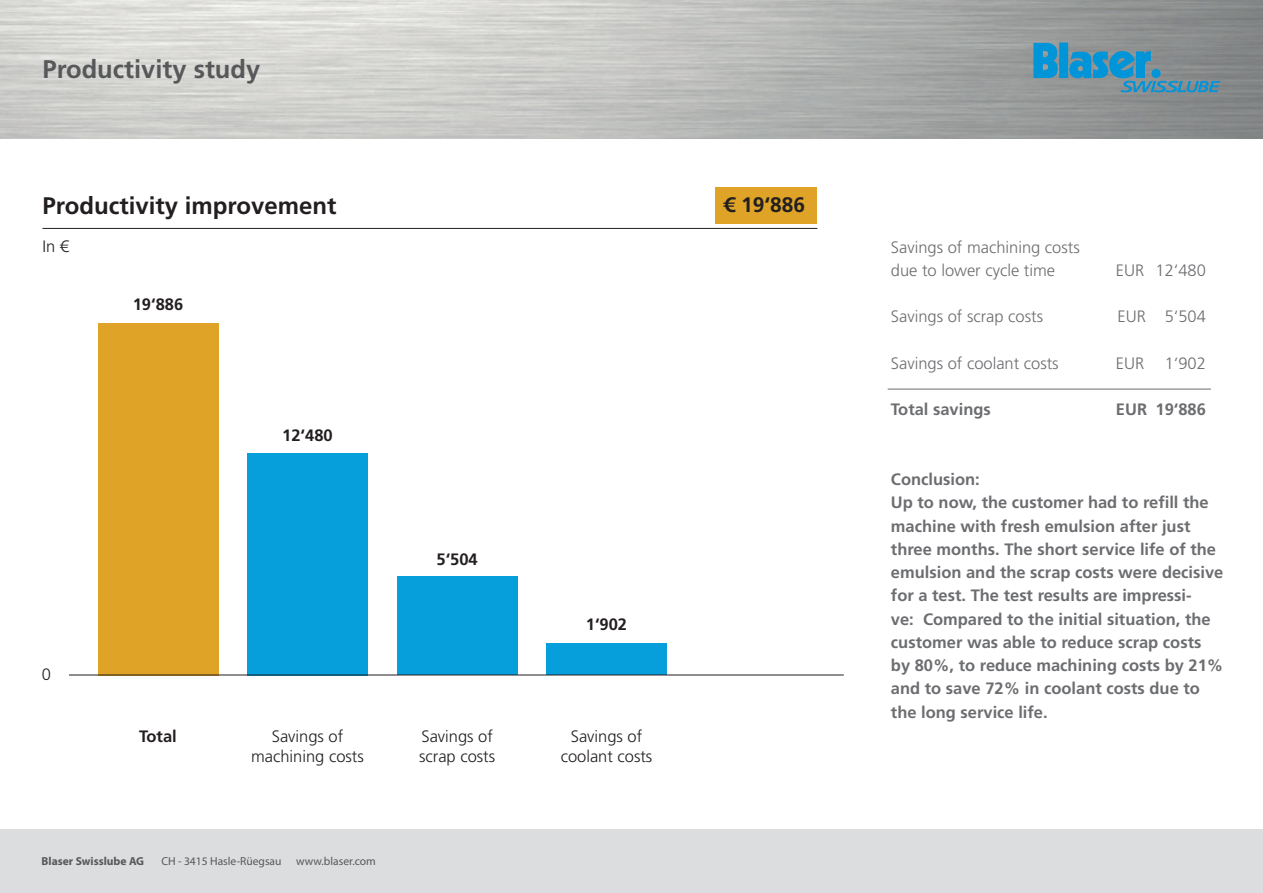
<style>
.page{position:relative;width:1263px;height:893px;background:#fff}
.page>*{position:absolute;margin:0;border:0;box-sizing:border-box;transform-origin:0 0}
.t1{font:700 25.5px "Frutiger LT Std";color:#57585a}
.t2{font:700 24px "Frutiger LT Std";color:#231f20}
.t3{font:700 21px "Frutiger LT Std";color:#231f20}
.t4{font:700 16.5px/23.2px "Frutiger LT Std";color:#6c6d70}
.t5{font:300 16.5px/23.2px "Frutiger LT Std";color:#6c6d70}
.t6{font:300 16.5px/19.8px "Frutiger LT Std";color:#231f20;text-align:center}
.t7{font:700 16.5px "Frutiger LT Std";color:#231f20}
.t8{font:11.55px "Myriad Pro";color:#57585a}
.t9{font:700 11.55px "Myriad Pro";color:#57585a}
</style>
<div class="page">
<img style="left:0;top:0;width:1263px;height:138px">
<div style="left:715px;top:187px;width:102px;height:37px;background:#dfa427"></div>
<div style="left:98px;top:323px;width:120px;height:353px;background:#dfa427"></div>
<div style="left:247px;top:453px;width:121px;height:223px;background:#069edb"></div>
<div style="left:397px;top:576px;width:120px;height:99px;background:#069edb"></div>
<div style="left:546px;top:643px;width:121px;height:32px;background:#069edb"></div>
<hr style="left:43px;top:228px;width:774px;height:1px;background:#231f20">
<hr style="left:69px;top:675px;width:775px;height:1px;background:#231f20">
<div style="left:0;top:829px;width:1263px;height:64px;background:#dcdddf"></div>
<div style="left:1059px;top:43px;width:9px;height:35px;background:#0095d9"></div>
<svg style="left:1033px;top:43px;width:25px;height:35px"></svg>
<svg style="left:1069px;top:51px;width:151px;height:41px;background:#5a90a8"></svg>
<hr style="left:888px;top:389px;width:323px;height:1px;background:#6c6d70">
<h1 class="t1" style="left:43px;top:54px;width:219px">Productivity study</h1>
<h2 class="t2" style="left:43px;top:191px;width:295px">Productivity improvement</h2>
<p class="t6" style="left:43px;top:237px;width:28px">In €</p>
<p class="t6" style="left:42px;top:665px;width:11px">0</p>
<p class="t7" style="left:133px;top:295px;width:52px">19‘886</p>
<p class="t7" style="left:139px;top:727px;width:39px">Total</p>
<p class="t7" style="left:282px;top:426px;width:52px">12‘480</p>
<p class="t7" style="left:436px;top:549px;width:43px">5‘504</p>
<p class="t7" style="left:586px;top:615px;width:43px">1‘902</p>
<p class="t6" style="left:251px;top:727px;width:114px">Savings of machining costs</p>
<p class="t6" style="left:419px;top:727px;width:78px;text-align:left">Savings of scrap costs</p>
<p class="t6" style="left:561px;top:727px;width:93px">Savings of coolant costs</p>
<p class="t9" style="left:42px;top:854px;width:104px">Blaser Swisslube AG</p>
<p class="t8" style="left:161px;top:854px;width:122px">CH - 3415 Hasle-Rüegsau</p>
<p class="t8" style="left:296px;top:854px;width:81px">www.blaser.com</p>
<p class="t3" style="left:723px;top:193px;width:83px">€ 19‘886</p>
<p class="t5" style="left:891px;top:236px;width:190px">Savings of machining costs due to lower cycle time</p>
<p class="t5" style="left:1116px;top:259px;width:92px">EUR 12‘480</p>
<p class="t5" style="left:891px;top:305px;width:154px">Savings of scrap costs</p>
<p class="t5" style="left:1117px;top:305px;width:90px">EUR 5‘504</p>
<p class="t5" style="left:891px;top:352px;width:169px">Savings of coolant costs</p>
<p class="t5" style="left:1116px;top:352px;width:92px">EUR 1‘902</p>
<p class="t4" style="left:891px;top:398px;width:101px">Total savings</p>
<p class="t4" style="left:1116px;top:398px;width:92px">EUR 19‘886</p>
<p class="t4" style="left:891px;top:468px;width:334px">Conclusion:<br>Up to now, the customer had to refill the machine with fresh emulsion after just three months. The short service life of the emulsion and the scrap costs were decisive for a test. The test results are impressi-<br>ve: Compared to the initial situation, the customer was able to reduce scrap costs by 80%, to reduce machining costs by 21% and to save 72% in coolant costs due to the long service life.</p>
</div>
